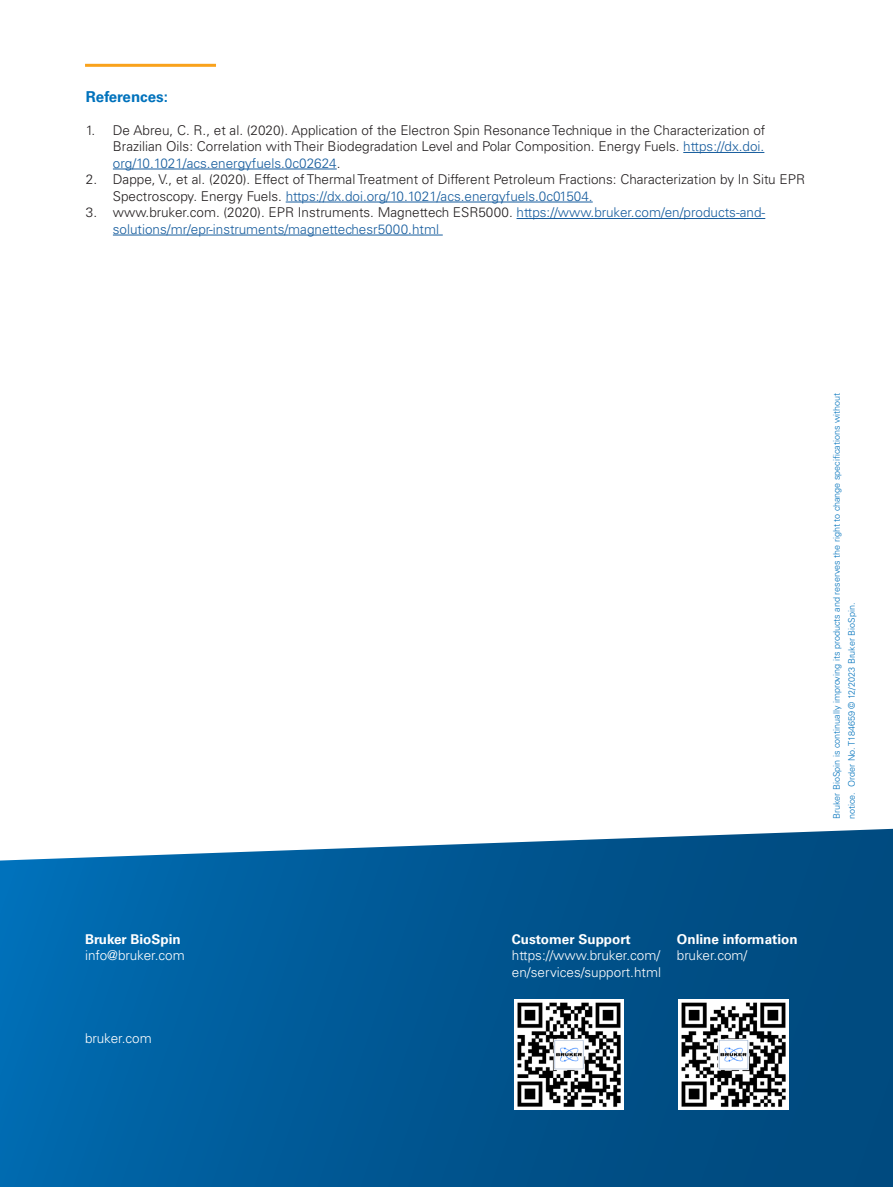
<style>
.page{position:relative;width:893px;height:1187px;background:#fff}
.page>*{position:absolute;margin:0;border:0;box-sizing:border-box;transform-origin:0 0}
.Sub-headline{font:700 15px "Univers LT Std";color:#0072bc}
.t1{font:300 13.5px/16.5px "Univers LT Std";color:#231f20;text-align:justify}
.t2{font:300 13.5px/16.5px "Univers LT Std";color:#175d9e}
.Body_Content_white{font:300 13.5px/16.5px "Univers LT Std";color:#fff}
.Body_Content_white-2{font:700 13.5px/16.5px "Univers LT Std";color:#fff}
.Brochure_Copyright{font:300 9px/15px "Univers LT Std";color:#0072bc}
.s1{color:#175d9e}
.s2{color:#231f20}
.s3{font-weight:700}
.s4{font-weight:300}
</style>
<div class="page">
<hr style="left:683px;top:152px;width:81px;height:1px;background:#175d9e">
<hr style="left:113px;top:169px;width:224px;height:1px;background:#175d9e">
<hr style="left:286px;top:202px;width:307px;height:1px;background:#175d9e">
<hr style="left:516px;top:218px;width:249px;height:1px;background:#175d9e">
<hr style="left:113px;top:235px;width:330px;height:1px;background:#175d9e">
<hr style="left:85px;top:64px;width:131px;height:3px;background:#f9a21c">
<svg style="left:0;top:828px;width:893px;height:358px;background:#0d609a"></svg>
<img style="left:514px;top:999px;width:110px;height:110px">
<img style="left:679px;top:999px;width:110px;height:110px">
<p class="Sub-headline" style="left:86px;top:87px;width:84px">References:</p>
<p class="t1" style="left:113px;top:122px;width:654px;text-indent:-27px">1. De Abreu, C. R., et al. (2020). Application of the Electron Spin Resonance Technique in the Characterization of Brazilian Oils: Correlation with Their Biodegradation Level and Polar Composition. Energy Fuels. <span class="s1">https://dx.doi. org/10.1021/acs.energyfuels.0c02624</span>.</p>
<p class="t1" style="left:113px;top:171px;width:694px;text-indent:-27px">2. Dappe, V., et al. (2020). Effect of Thermal Treatment of Different Petroleum Fractions: Characterization by In Situ EPR<br>Spectroscopy. Energy Fuels. <span class="s1">https://dx.doi.org/10.1021/acs.energyfuels.0c01504.</span></p>
<p class="t2" style="left:113px;top:204px;width:654px;text-indent:-27px"><span class="s2">3. www.bruker.com. (2020). EPR Instruments. Magnettech ESR5000.</span> https://www.bruker.com/en/products-and&shy;solutions/mr/epr-instruments/magnettechesr5000.html</p>
<p class="Body_Content_white" style="left:85px;top:930px;width:101px"><span class="s3">Bruker BioSpin </span>info@bruker.com</p>
<p class="Body_Content_white" style="left:85px;top:1029px;width:68px">bruker.com</p>
<p class="Brochure_Copyright" style="left:829px;top:819px;width:428px;rotate:-90deg">Bruker BioSpin is continually improving its products and reserves the right to change specifications without notice. Order No. T184659 © 12/2023 Bruker BioSpin.</p>
<p class="Body_Content_white" style="left:512px;top:930px;width:151px"><span class="s3">Customer Support </span>https://www.bruker.com/ en/services/support.html</p>
<p class="Body_Content_white-2" style="left:677px;top:930px;width:122px">Online information <span class="s4">bruker.com/</span></p>
</div>
